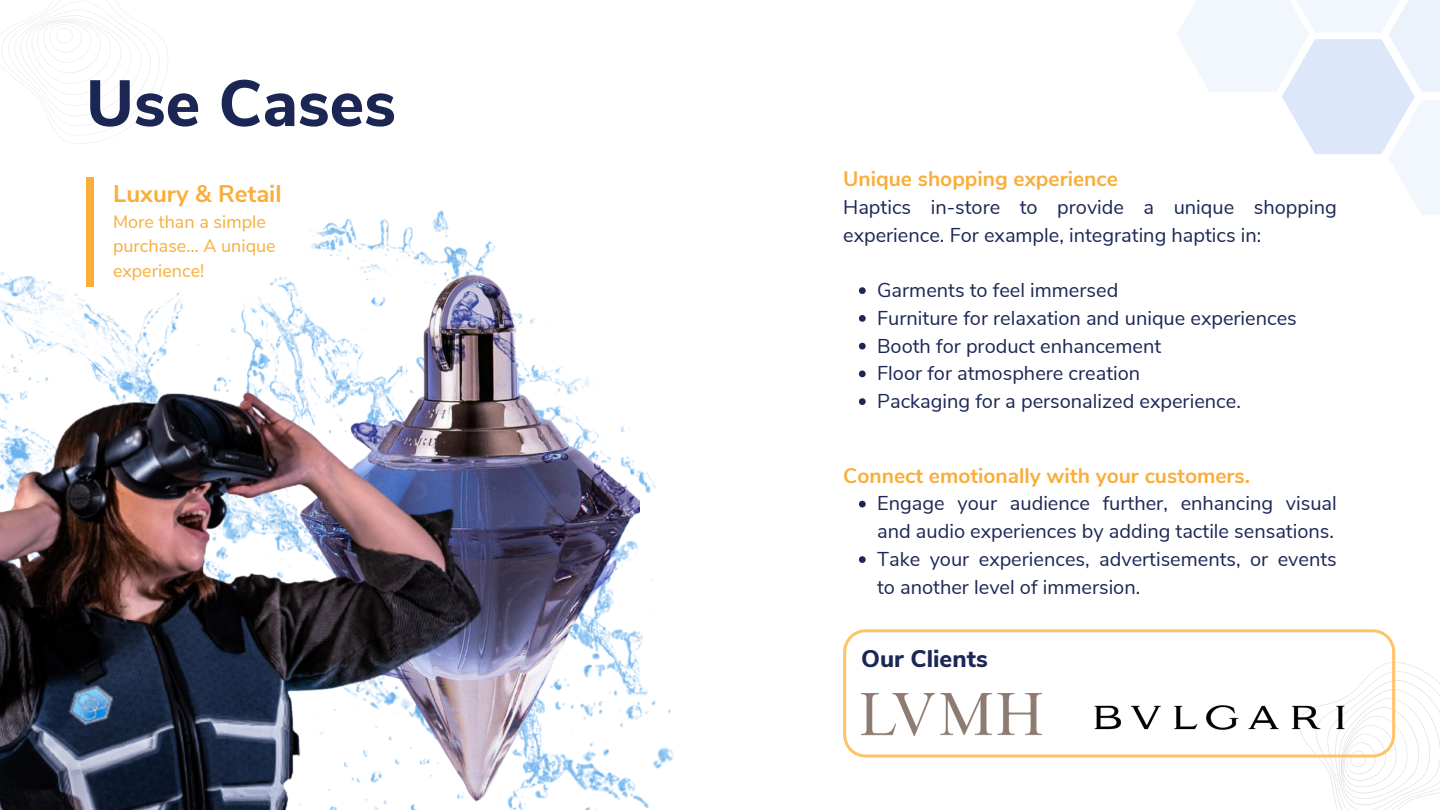
<style>
.page{position:relative;width:1440px;height:810px;background:#fff}
.page>*{position:absolute;margin:0;border:0;box-sizing:border-box;transform-origin:0 0}
.t1{font:800 65px "Nunito Sans";color:#1c2654}
.t2{font:700 24px "Nunito Sans";color:#f9ae3b}
.t3{font:800 24px "Nunito Sans";color:#1c2755}
.t4{font:700 21px "Nunito Sans";color:#f9ae3b}
.t5{font:20px/27.8px "Nunito Sans";color:#1c2755}
.t6{font:18px/24.8px "Nunito Sans";color:#f9ae3b}
</style>
<div class="page">
<svg style="left:0;top:0;width:168px;height:144px"></svg>
<svg style="left:1319px;top:650px;width:121px;height:160px"></svg>
<svg style="left:1177px;top:0;width:238px;height:154px"></svg>
<svg style="left:1388px;top:100px;width:52px;height:115px;fill:#f2f6fd"></svg>
<svg style="left:1389px;top:0;width:51px;height:92px;fill:#ecf2fc"></svg>
<div style="left:86px;top:177px;width:7px;height:110px;background:#f9ae3b"></div>
<img style="left:93px;top:211px;width:581px;height:598px">
<svg style="left:843px;top:629px;width:552px;height:129px"></svg>
<img style="left:861px;top:693px;width:180px;height:42px">
<img style="left:0;top:257px;width:640px;height:553px">
<img style="left:1085px;top:689px;width:270px;height:50px">
<svg style="left:859px;top:287px;width:7px;height:7px"></svg>
<svg style="left:859px;top:315px;width:7px;height:7px"></svg>
<svg style="left:859px;top:343px;width:7px;height:7px"></svg>
<svg style="left:859px;top:371px;width:7px;height:6px"></svg>
<svg style="left:859px;top:398px;width:7px;height:7px"></svg>
<svg style="left:859px;top:501px;width:7px;height:6px"></svg>
<svg style="left:859px;top:556px;width:7px;height:7px"></svg>
<p class="t1" style="left:86px;top:60px;width:311px">Use Cases</p>
<p class="t2" style="left:113px;top:178px;width:170px">Luxury &amp; Retail</p>
<p class="t6" style="left:113px;top:209px;width:164px">More than a simple purchase… A unique experience!</p>
<p class="t4" style="left:843px;top:165px;width:276px">Unique shopping experience</p>
<p class="t5" style="left:843px;top:193px;width:495px">Haptics in-store to provide a unique shopping experience. For example, integrating haptics in:</p>
<p class="t5" style="left:877px;top:277px;width:243px">Garments to feel immersed</p>
<p class="t5" style="left:877px;top:304px;width:421px">Furniture for relaxation and unique experiences</p>
<p class="t5" style="left:877px;top:332px;width:286px">Booth for product enhancement</p>
<p class="t5" style="left:877px;top:360px;width:265px">Floor for atmosphere creation</p>
<p class="t5" style="left:877px;top:388px;width:365px">Packaging for a personalized experience.</p>
<p class="t4" style="left:843px;top:461px;width:408px">Connect emotionally with your customers.</p>
<p class="t5" style="left:877px;top:490px;width:461px">Engage your audience further, enhancing visual and audio experiences by adding tactile sensations.</p>
<p class="t5" style="left:877px;top:545px;width:461px">Take your experiences, advertisements, or events to another level of immersion.</p>
<p class="t3" style="left:861px;top:643px;width:128px">Our Clients</p>
</div>
